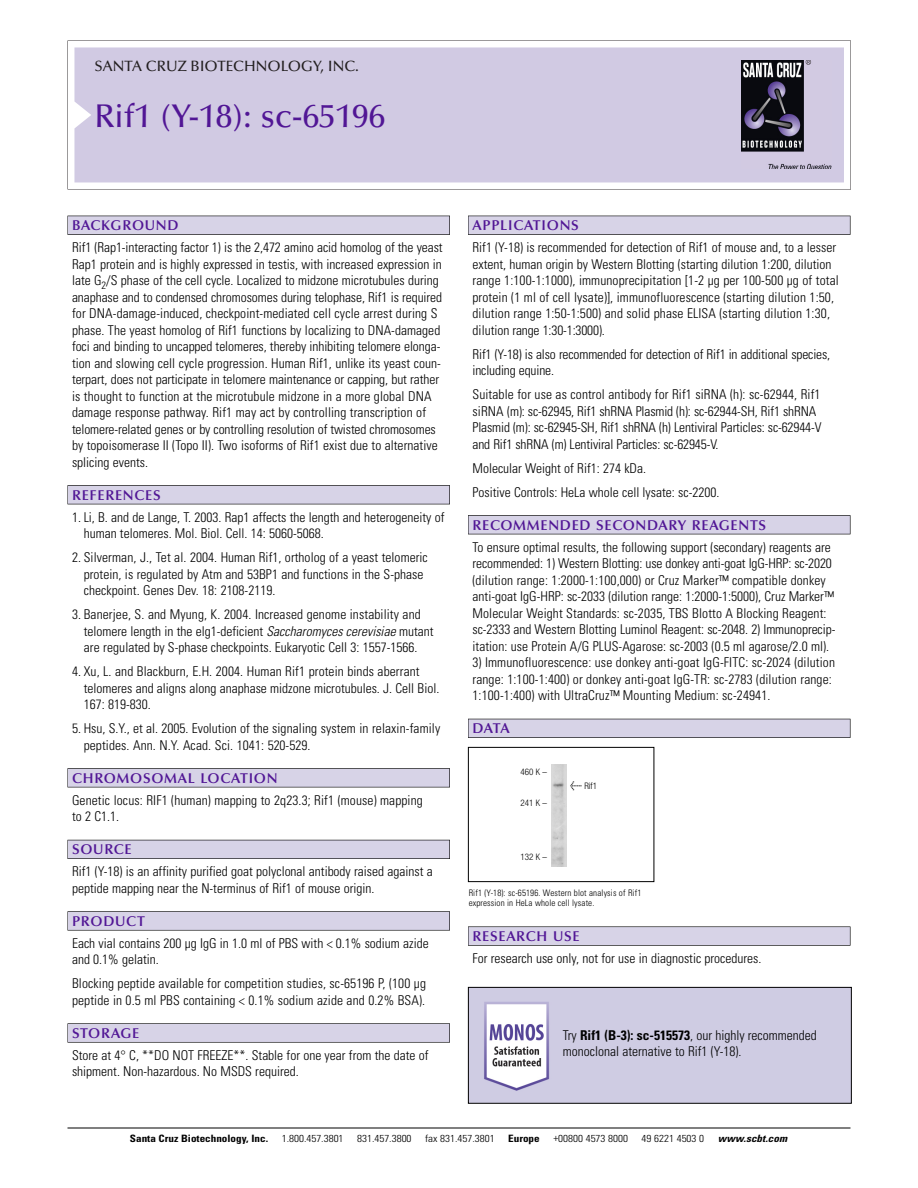
<style>
.page{position:relative;width:918px;height:1188px;background:#fff}
.page>*{position:absolute;margin:0;border:0;box-sizing:border-box;transform-origin:0 0}
.t1{font:500 33px "Optima";color:#511695}
.t2{font:500 15px "Optima";color:#231f20}
.t3{font:600 14.25px "Optima";letter-spacing:.05em;color:#511695}
.t4{font:300 condensed 13.5px/16.5px "Univers";color:#000}
.t5{font:300 condensed 10.2px "Univers";color:#000;scale:1.1 1}
.t6{font:700 condensed 10.2px "Univers";color:#000;scale:1.1 1}
.t7{font:italic 700 condensed 10.2px "Univers";letter-spacing:.005em;color:#000;scale:1.1 1}
.t8{font:300 condensed 9px/10.5px "Univers";letter-spacing:.015em;color:#000}
.t9{font:300 condensed 9px "Helvetica Neue";color:#000}
.s1{font-style:italic}
.s2{font-family:"Meta Plus";font-weight:400;font-stretch:normal;font-size:10.5px}
.s3{font-weight:700}
</style>
<div class="page">
<svg style="left:68px;top:40px;width:783px;height:149px"></svg>
<div style="left:74px;top:47px;width:770px;height:135px;background:#d1cae3"></div>
<img style="left:741px;top:60px;width:90px;height:108px">
<div style="left:68px;top:216px;width:382px;height:19px;background:#525155"></div>
<div style="left:68px;top:216px;width:381px;height:18px;background:#d7d3e7"></div>
<div style="left:68px;top:485px;width:382px;height:19px;background:#525155"></div>
<div style="left:68px;top:486px;width:381px;height:18px;background:#d7d3e7"></div>
<div style="left:68px;top:768px;width:382px;height:19px;background:#545357"></div>
<div style="left:68px;top:769px;width:381px;height:18px;background:#d7d3e7"></div>
<div style="left:68px;top:840px;width:382px;height:19px;background:#54535a"></div>
<div style="left:68px;top:840px;width:381px;height:18px;background:#d7d3e7"></div>
<svg style="left:68px;top:911px;width:382px;height:20px"></svg>
<div style="left:68px;top:912px;width:381px;height:18px;background:#d7d3e7"></div>
<div style="left:68px;top:1023px;width:382px;height:20px;background:#626263"></div>
<div style="left:68px;top:1024px;width:381px;height:18px;background:#d7d3e7"></div>
<div style="left:468px;top:216px;width:382px;height:19px;background:#525155"></div>
<div style="left:468px;top:216px;width:382px;height:18px;background:#d7d3e7"></div>
<div style="left:468px;top:515px;width:382px;height:19px;background:#525155"></div>
<div style="left:468px;top:516px;width:382px;height:18px;background:#d7d3e7"></div>
<div style="left:468px;top:719px;width:382px;height:19px;background:#525158"></div>
<div style="left:468px;top:719px;width:382px;height:18px;background:#d7d3e7"></div>
<svg style="left:468px;top:926px;width:382px;height:20px"></svg>
<div style="left:468px;top:927px;width:382px;height:18px;background:#d7d3e7"></div>
<hr style="left:68px;top:1128px;width:782px;height:1px;background:#000">
<div style="left:468px;top:747px;width:186px;height:135px;border:1px solid #000"></div>
<img style="left:551px;top:765px;width:16px;height:102px">
<img style="left:470px;top:989px;width:380px;height:113px">
<div style="left:468px;top:987px;width:384px;height:117px;border:1px solid #000"></div>
<p class="t2" style="left:94px;top:61px;width:266px">SANTA CRUZ BIOTECHNOLOGY, INC.</p>
<h1 class="t1" style="left:94px;top:103px;width:292px">Rif1 (Y-18): sc-65196</h1>
<p class="t3" style="left:72px;top:219px;width:108px">BACKGROUND</p>
<p class="t4" style="left:72px;top:240px;width:372px">Rif1 (Rap1-interacting factor 1) is the 2,472 amino acid homolog of the yeast Rap1 protein and is highly expressed in testis, with increased expression in late G<sub>2</sub>/S phase of the cell cycle. Localized to midzone microtubules during anaphase and to condensed chromosomes during telophase, Rif1 is required for DNA-damage-induced, checkpoint-mediated cell cycle arrest during S phase. The yeast homolog of Rif1 functions by localizing to DNA-damaged foci and binding to uncapped telomeres, thereby inhibiting telomere elonga&shy;tion and slowing cell cycle progression. Human Rif1, unlike its yeast coun&shy;terpart, does not participate in telomere maintenance or capping, but rather is thought to function at the microtubule midzone in a more global DNA damage response pathway. Rif1 may act by controlling transcription of telomere-related genes or by controlling resolution of twisted chromosomes by topoisomerase II (Topo II). Two isoforms of Rif1 exist due to alternative splicing events.</p>
<p class="t3" style="left:72px;top:489px;width:90px">REFERENCES</p>
<p class="t4" style="left:84px;top:510px;width:362px;text-indent:-12px">1. Li, B. and de Lange, T. 2003. Rap1 affects the length and heterogeneity of human telomeres. Mol. Biol. Cell. 14: 5060-5068.</p>
<p class="t4" style="left:84px;top:550px;width:346px;text-indent:-12px">2. Silverman, J., Tet al. 2004. Human Rif1, ortholog of a yeast telomeric protein, is regulated by Atm and 53BP1 and functions in the S-phase checkpoint. Genes Dev. 18: 2108-2119.</p>
<p class="t4" style="left:84px;top:607px;width:351px;text-indent:-12px">3. Banerjee, S. and Myung, K. 2004. Increased genome instability and telomere length in the elg1-deficient <span class="s1">Saccharomyces cerevisiae</span> mutant are regulated by S-phase checkpoints. Eukaryotic Cell 3: 1557-1566.</p>
<p class="t4" style="left:84px;top:664px;width:357px;text-indent:-12px">4. Xu, L. and Blackburn, E.H. 2004. Human Rif1 protein binds aberrant telomeres and aligns along anaphase midzone microtubules. J. Cell Biol.<br>167: 819-830.</p>
<p class="t4" style="left:84px;top:721px;width:358px;text-indent:-12px">5. Hsu, S.Y., et al. 2005. Evolution of the signaling system in relaxin-family peptides. Ann. N.Y. Acad. Sci. 1041: 520-529.</p>
<p class="t3" style="left:72px;top:772px;width:207px">CHROMOSOMAL LOCATION</p>
<p class="t4" style="left:72px;top:793px;width:352px">Genetic locus: RIF1 (human) mapping to 2q23.3; Rif1 (mouse) mapping to 2 C1.1.</p>
<p class="t3" style="left:72px;top:844px;width:61px">SOURCE</p>
<p class="t4" style="left:72px;top:864px;width:362px">Rif1 (Y-18) is an affinity purified goat polyclonal antibody raised against a peptide mapping near the N-terminus of Rif1 of mouse origin.</p>
<p class="t3" style="left:72px;top:915px;width:74px">PRODUCT</p>
<p class="t4" style="left:72px;top:936px;width:358px">Each vial contains 200 µg IgG in 1.0 ml of PBS with &lt; 0.1% sodium azide and 0.1% gelatin.</p>
<p class="t4" style="left:72px;top:976px;width:356px">Blocking peptide available for competition studies, sc-65196 P, (100 µg peptide in 0.5 ml PBS containing &lt; 0.1% sodium azide and 0.2% BSA).</p>
<p class="t3" style="left:72px;top:1027px;width:69px">STORAGE</p>
<p class="t4" style="left:72px;top:1048px;width:358px">Store at 4° C, **DO NOT FREEZE**. Stable for one year from the date of shipment. Non-hazardous. No MSDS required.</p>
<p class="t3" style="left:473px;top:219px;width:108px">APPLICATIONS</p>
<p class="t4" style="left:473px;top:240px;width:368px">Rif1 (Y-18) is recommended for detection of Rif1 of mouse and, to a lesser extent, human origin by Western Blotting (starting dilution 1:200, dilution range 1:100-1:1000), immunoprecipitation [1-2 µg per 100-500 µg of total protein (1 ml of cell lysate)], immunofluorescence (starting dilution 1:50, dilution range 1:50-1:500) and solid phase ELISA (starting dilution 1:30, dilution range 1:30-1:3000).</p>
<p class="t4" style="left:473px;top:347px;width:359px">Rif1 (Y-18) is also recommended for detection of Rif1 in additional species, including equine.</p>
<p class="t4" style="left:473px;top:387px;width:350px">Suitable for use as control antibody for Rif1 siRNA (h): sc-62944, Rif1 siRNA (m): sc-62945, Rif1 shRNA Plasmid (h): sc-62944-SH, Rif1 shRNA Plasmid (m): sc-62945-SH, Rif1 shRNA (h) Lentiviral Particles: sc-62944-V and Rif1 shRNA (m) Lentiviral Particles: sc-62945-V.</p>
<p class="t4" style="left:473px;top:457px;width:248px;line-height:24px">Molecular Weight of Rif1: 274 kDa.<br>Positive Controls: HeLa whole cell lysate: sc-2200.</p>
<p class="t3" style="left:473px;top:519px;width:295px">RECOMMENDED SECONDARY REAGENTS</p>
<p class="t4" style="left:473px;top:540px;width:364px">To ensure optimal results, the following support (secondary) reagents are recommended: 1) Western Blotting: use donkey anti-goat IgG-HRP: sc-2020 (dilution range: 1:2000-1:100,000) or Cruz Marker™ compatible donkey anti-goat IgG-HRP: sc-2033 (dilution range: 1:2000-1:5000), Cruz Marker™ Molecular Weight Standards: sc-2035, TBS Blotto A Blocking Reagent: sc-2333 and Western Blotting Luminol Reagent: sc-2048. 2) Immunoprecip&shy;itation: use Protein A/G PLUS-Agarose: sc-2003 (0.5 ml agarose/2.0 ml).</p>
<p class="t4" style="left:473px;top:655px;width:364px">3) Immunofluorescence: use donkey anti-goat IgG-FITC: sc-2024 (dilution range: 1:100-1:400) or donkey anti-goat IgG-TR: sc-2783 (dilution range:<br>1:100-1:400) with UltraCruz™ Mounting Medium: sc-24941.</p>
<p class="t3" style="left:473px;top:723px;width:39px">DATA</p>
<p class="t9" style="left:520px;top:768px;width:28px">460 K –</p>
<p class="t9" style="left:520px;top:800px;width:28px">241 K –</p>
<p class="t9" style="left:520px;top:854px;width:28px">132 K –</p>
<p class="t9" style="left:570px;top:782px;width:29px"><span class="s2">&lt;</span> Rif1</p>
<p class="t8" style="left:469px;top:888px;width:174px">Rif1 (Y-18): sc-65196. Western blot analysis of Rif1 expression in HeLa whole cell lysate.</p>
<p class="t3" style="left:473px;top:930px;width:109px">RESEARCH USE</p>
<p class="t4" style="left:473px;top:951px;width:290px">For research use only, not for use in diagnostic procedures.</p>
<p class="t4" style="left:563px;top:1028px;width:256px">Try <span class="s3">Rif1 (B-3): sc-515573</span>, our highly recommended monoclonal aternative to Rif1 (Y-18).</p>
<p class="t6" style="left:130px;top:1135px;width:127px">Santa Cruz Biotechnology, Inc.</p>
<p class="t5" style="left:282px;top:1135px;width:58px">1.800.457.3801</p>
<p class="t5" style="left:357px;top:1135px;width:51px">831.457.3800</p>
<p class="t5" style="left:425px;top:1135px;width:65px">fax 831.457.3801</p>
<p class="t6" style="left:508px;top:1135px;width:30px">Europe</p>
<p class="t5" style="left:553px;top:1135px;width:69px">+00800 4573 8000</p>
<p class="t5" style="left:642px;top:1135px;width:58px">49 6221 4503 0</p>
<p class="t7" style="left:718px;top:1135px;width:64px">www.scbt.com</p>
</div>
